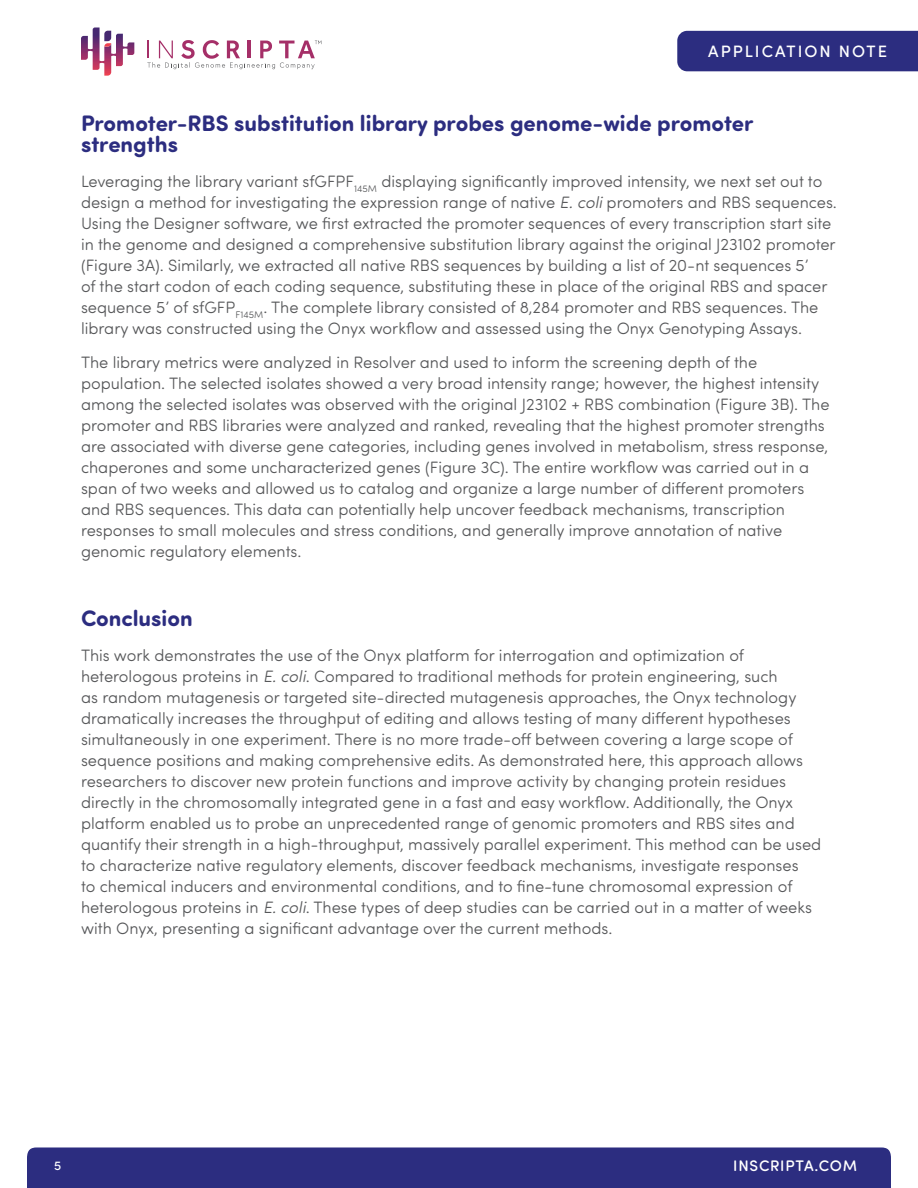
<style>
.page{position:relative;width:918px;height:1188px;background:#fff}
.page>*{position:absolute;margin:0;border:0;box-sizing:border-box;transform-origin:0 0}
.t1{font:700 22.5px/21px "Sofia Pro Soft";color:#2c2d80}
.t2{font:300 16.5px/21px "Sofia Pro Soft";color:#57585a}
.t3{font:500 16.5px "Sofia Pro";letter-spacing:.12em;color:#fff}
.t4{font:500 15.3px "Sofia Pro Soft";letter-spacing:.05em;color:#fff}
.t5{font:500 12.75px "Sofia Pro";color:#fff}
.s1{font-style:italic}
</style>
<div class="page">
<div style="left:27px;top:1147px;width:864px;height:41px;background:#2c2d80"></div>
<svg style="left:81px;top:28px;width:53px;height:48px"></svg>
<svg style="left:147px;top:40px;width:174px;height:29px"></svg>
<div style="left:677px;top:31px;width:241px;height:40px;background:#2c2d80"></div>
<p class="t3" style="left:708px;top:39px;width:180px">APPLICATION NOTE</p>
<p class="t1" style="left:81px;top:112px;width:674px">Promoter-RBS substitution library probes genome-wide promoter strengths</p>
<p class="t2" style="left:81px;top:170px;width:758px">Leveraging the library variant sfGFPF<sub>145M</sub> displaying significantly improved intensity, we next set out to design a method for investigating the expression range of native <span class="s1">E. coli</span> promoters and RBS sequences.<br>Using the Designer software, we first extracted the promoter sequences of every transcription start site in the genome and designed a comprehensive substitution library against the original J23102 promoter (Figure 3A). Similarly, we extracted all native RBS sequences by building a list of 20-nt sequences 5’<br>of the start codon of each coding sequence, substituting these in place of the original RBS and spacer sequence 5’ of sfGFP<sub>F145M</sub>. The complete library consisted of 8,284 promoter and RBS sequences. The library was constructed using the Onyx workflow and assessed using the Onyx Genotyping Assays.</p>
<p class="t2" style="left:81px;top:351px;width:750px">The library metrics were analyzed in Resolver and used to inform the screening depth of the population. The selected isolates showed a very broad intensity range; however, the highest intensity among the selected isolates was observed with the original J23102 + RBS combination (Figure 3B). The promoter and RBS libraries were analyzed and ranked, revealing that the highest promoter strengths are associated with diverse gene categories, including genes involved in metabolism, stress response, chaperones and some uncharacterized genes (Figure 3C). The entire workflow was carried out in a span of two weeks and allowed us to catalog and organize a large number of different promoters and RBS sequences. This data can potentially help uncover feedback mechanisms, transcription responses to small molecules and stress conditions, and generally improve annotation of native genomic regulatory elements.</p>
<p class="t1" style="left:81px;top:607px;width:113px">Conclusion</p>
<p class="t2" style="left:81px;top:644px;width:742px">This work demonstrates the use of the Onyx platform for interrogation and optimization of heterologous proteins in <span class="s1">E. coli</span>. Compared to traditional methods for protein engineering, such<br>as random mutagenesis or targeted site-directed mutagenesis approaches, the Onyx technology dramatically increases the throughput of editing and allows testing of many different hypotheses simultaneously in one experiment. There is no more trade-off between covering a large scope of sequence positions and making comprehensive edits. As demonstrated here, this approach allows researchers to discover new protein functions and improve activity by changing protein residues directly in the chromosomally integrated gene in a fast and easy workflow. Additionally, the Onyx platform enabled us to probe an unprecedented range of genomic promoters and RBS sites and quantify their strength in a high-throughput, massively parallel experiment. This method can be used to characterize native regulatory elements, discover feedback mechanisms, investigate responses<br>to chemical inducers and environmental conditions, and to fine-tune chromosomal expression of heterologous proteins in <span class="s1">E. coli</span>. These types of deep studies can be carried out in a matter of weeks with Onyx, presenting a significant advantage over the current methods.</p>
<p class="t5" style="left:54px;top:1156px;width:9px">5</p>
<p class="t4" style="left:733px;top:1154px;width:125px">INSCRIPTA.COM</p>
</div>
